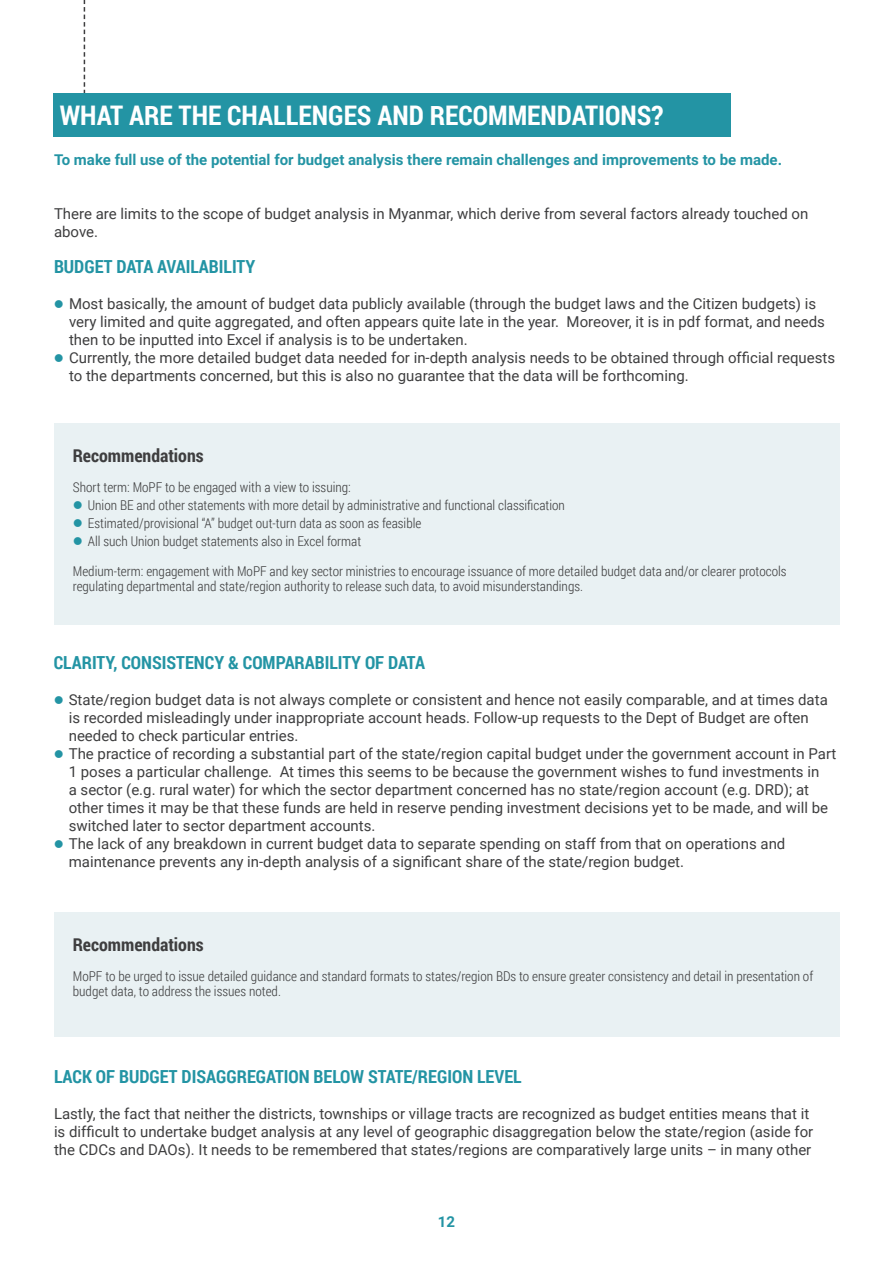
<style>
.page{position:relative;width:893px;height:1263px;background:#fff}
.page>*{position:absolute;margin:0;border:0;box-sizing:border-box;transform-origin:0 0}
.t1{font:700 27px "Roboto Condensed";color:#fff}
.t2{font:700 18px "Roboto Condensed";color:#2394a4}
.t3{font:700 18px "Roboto Condensed";color:#3e3e3f}
.t4{font:15px/18px "Roboto";color:#3e3e3f}
.t5{font:700 15px "Roboto";color:#2394a4}
.t6{font:300 13.5px/15px "Roboto Condensed";color:#3e3e3f}
.s1{color:#2394a4}
</style>
<div class="page">
<div style="left:54px;top:423px;width:785px;height:201px;background:#e9f1f3"></div>
<div style="left:54px;top:912px;width:785px;height:124px;background:#e9f1f3"></div>
<svg style="left:84px;top:0;width:1px;height:94px"></svg>
<div style="left:54px;top:94px;width:677px;height:43px;background:#2394a4"></div>
<h1 class="t1" style="left:60px;top:96px;width:605px">WHAT ARE THE CHALLENGES AND RECOMMENDATIONS?</h1>
<p class="t5" style="left:54px;top:149px;width:729px">To make full use of the potential for budget analysis there remain challenges and improvements to be made.</p>
<p class="t4" style="left:54px;top:204px;width:756px">There are limits to the scope of budget analysis in Myanmar, which derive from several factors already touched on above.</p>
<p class="t2" style="left:54px;top:254px;width:203px">BUDGET DATA AVAILABILITY</p>
<p class="t4" style="left:69px;top:294px;width:757px;text-indent:-15px"><span class="s1">●</span> Most basically, the amount of budget data publicly available (through the budget laws and the Citizen budgets) is very limited and quite aggregated, and often appears quite late in the year. Moreover, it is in pdf format, and needs then to be inputted into Excel if analysis is to be undertaken.</p>
<p class="t4" style="left:69px;top:348px;width:768px;text-indent:-15px"><span class="s1">●</span> Currently, the more detailed budget data needed for in-depth analysis needs to be obtained through official requests to the departments concerned, but this is also no guarantee that the data will be forthcoming.</p>
<p class="t3" style="left:73px;top:442px;width:132px">Recommendations</p>
<p class="t6" style="left:73px;top:479px;width:280px">Short term: MoPF to be engaged with a view to issuing:</p>
<p class="t6" style="left:73px;top:497px;width:494px"><span class="s1">●</span> Union BE and other statements with more detail by administrative and functional classification</p>
<p class="t6" style="left:73px;top:515px;width:350px"><span class="s1">●</span> Estimated/provisional “A” budget out-turn data as soon as feasible</p>
<p class="t6" style="left:73px;top:533px;width:290px"><span class="s1">●</span> All such Union budget statements also in Excel format</p>
<p class="t6" style="left:73px;top:563px;width:715px">Medium-term: engagement with MoPF and key sector ministries to encourage issuance of more detailed budget data and/or clearer protocols regulating departmental and state/region authority to release such data, to avoid misunderstandings.</p>
<p class="t2" style="left:54px;top:650px;width:373px">CLARITY, CONSISTENCY &amp; COMPARABILITY OF DATA</p>
<p class="t4" style="left:69px;top:690px;width:761px;text-indent:-15px"><span class="s1">●</span> State/region budget data is not always complete or consistent and hence not easily comparable, and at times data is recorded misleadingly under inappropriate account heads. Follow-up requests to the Dept of Budget are often needed to check particular entries.</p>
<p class="t4" style="left:69px;top:744px;width:769px;text-indent:-15px"><span class="s1">●</span> The practice of recording a substantial part of the state/region capital budget under the government account in Part 1 poses a particular challenge. At times this seems to be because the government wishes to fund investments in<br>a sector (e.g. rural water) for which the sector department concerned has no state/region account (e.g. DRD); at other times it may be that these funds are held in reserve pending investment decisions yet to be made, and will be switched later to sector department accounts.</p>
<p class="t4" style="left:69px;top:834px;width:718px;text-indent:-15px"><span class="s1">●</span> The lack of any breakdown in current budget data to separate spending on staff from that on operations and maintenance prevents any in-depth analysis of a significant share of the state/region budget.</p>
<p class="t3" style="left:73px;top:932px;width:132px">Recommendations</p>
<p class="t6" style="left:73px;top:969px;width:742px">MoPF to be urged to issue detailed guidance and standard formats to states/region BDs to ensure greater consistency and detail in presentation of budget data, to address the issues noted.</p>
<p class="t2" style="left:54px;top:1064px;width:469px">LACK OF BUDGET DISAGGREGATION BELOW STATE/REGION LEVEL</p>
<p class="t4" style="left:54px;top:1104px;width:761px">Lastly, the fact that neither the districts, townships or village tracts are recognized as budget entities means that it is difficult to undertake budget analysis at any level of geographic disaggregation below the state/region (aside for the CDCs and DAOs). It needs to be remembered that states/regions are comparatively large units – in many other</p>
<p class="t5" style="left:438px;top:1211px;width:19px">12</p>
</div>
